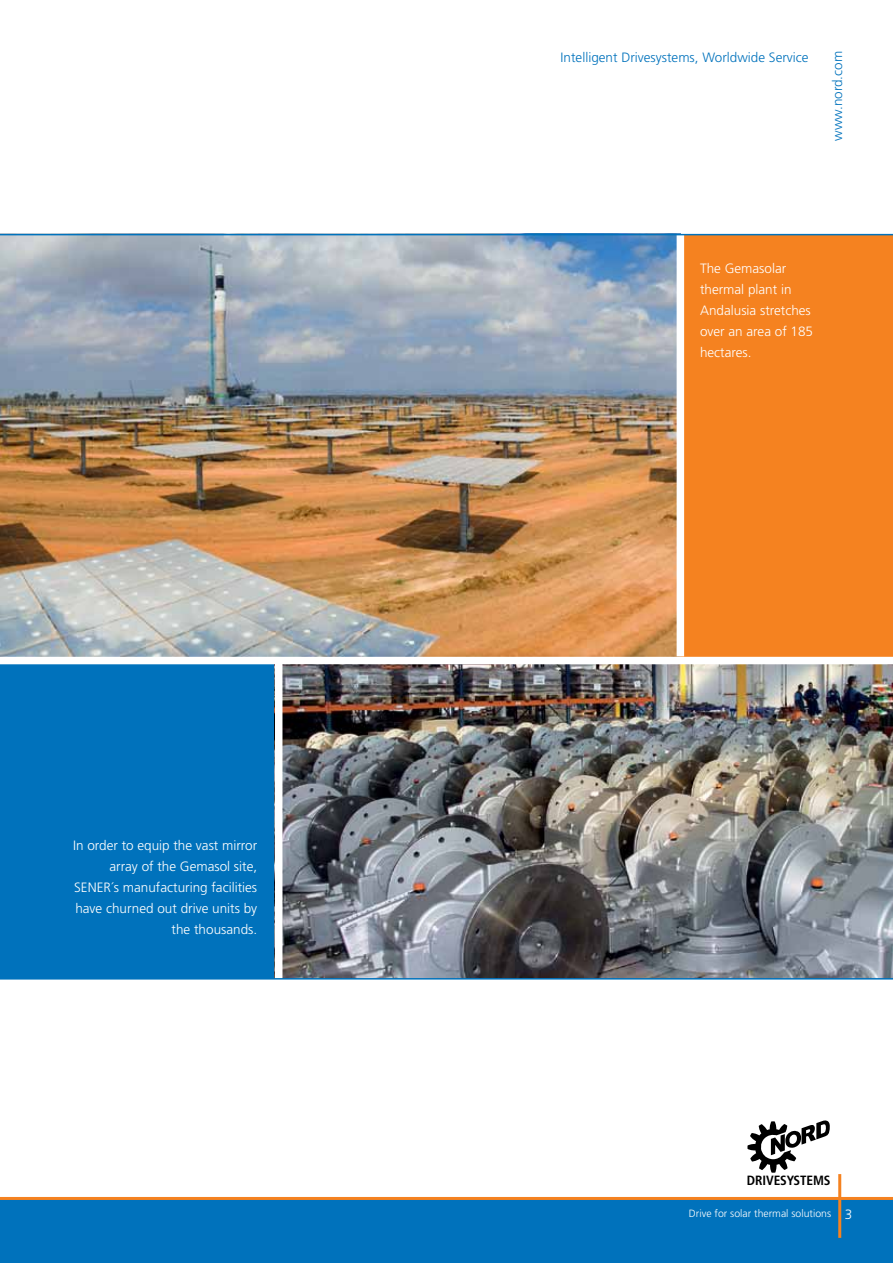
<style>
.page{position:relative;width:893px;height:1263px;background:#fff}
.page>*{position:absolute;margin:0;border:0;box-sizing:border-box;transform-origin:0 0}
.t1{font:300 13.5px/21px "Frutiger";color:#fff}
.t2{font:300 13.5px "Frutiger";color:#0072bc}
.t3{font:700 condensed 13.35px "Frutiger";letter-spacing:-.01em;color:#000}
.t4{font:300 10.5px "Frutiger";color:#fff}
</style>
<div class="page">
<div style="left:0;top:1198px;width:893px;height:65px;background:#0072bc"></div>
<hr style="left:0;top:1197px;width:893px;height:3px;background:#f58220">
<hr style="left:838px;top:1174px;width:3px;height:64px;background:#f58220">
<svg style="left:747px;top:1120px;width:83px;height:53px"></svg>
<div style="left:620px;top:234px;width:273px;height:426px;background:#f58220"></div>
<div style="left:0;top:569px;width:478px;height:410px;background:#0072bc"></div>
<img style="left:0;top:235px;width:680px;height:422px">
<img style="left:282px;top:664px;width:611px;height:314px">
<div style="left:0;top:657px;width:893px;height:7px;background:#fff"></div>
<div style="left:677px;top:234px;width:7px;height:422px;background:#fff"></div>
<div style="left:275px;top:660px;width:7px;height:319px;background:#fff"></div>
<hr style="left:0;top:234px;width:893px;height:1px;background:#0072bc">
<hr style="left:0;top:978px;width:893px;height:1px;background:#0072bc">
<p class="t1" style="left:73px;top:835px;width:186px;text-align:right">In order to equip the vast mirror array of the Gemasol site,<br>SENER´s manufacturing facilities have churned out drive units by the thousands.</p>
<p class="t2" style="left:561px;top:49px;width:249px">Intelligent Drivesystems, Worldwide Service</p>
<p class="t2" style="left:830px;top:141px;width:91px;rotate:-90deg">www.nord.com</p>
<p class="t1" style="left:700px;top:258px;width:115px">The Gemasolar thermal plant in<br>Andalusia stretches over an area of 185 hectares.</p>
<p class="t3" style="left:747px;top:1173px;width:85px">DRIVESYSTEMS</p>
<p class="t4" style="left:689px;top:1207px;width:144px">Drive for solar thermal solutions</p>
<p class="t1" style="left:845px;top:1204px;width:9px">3</p>
</div>
